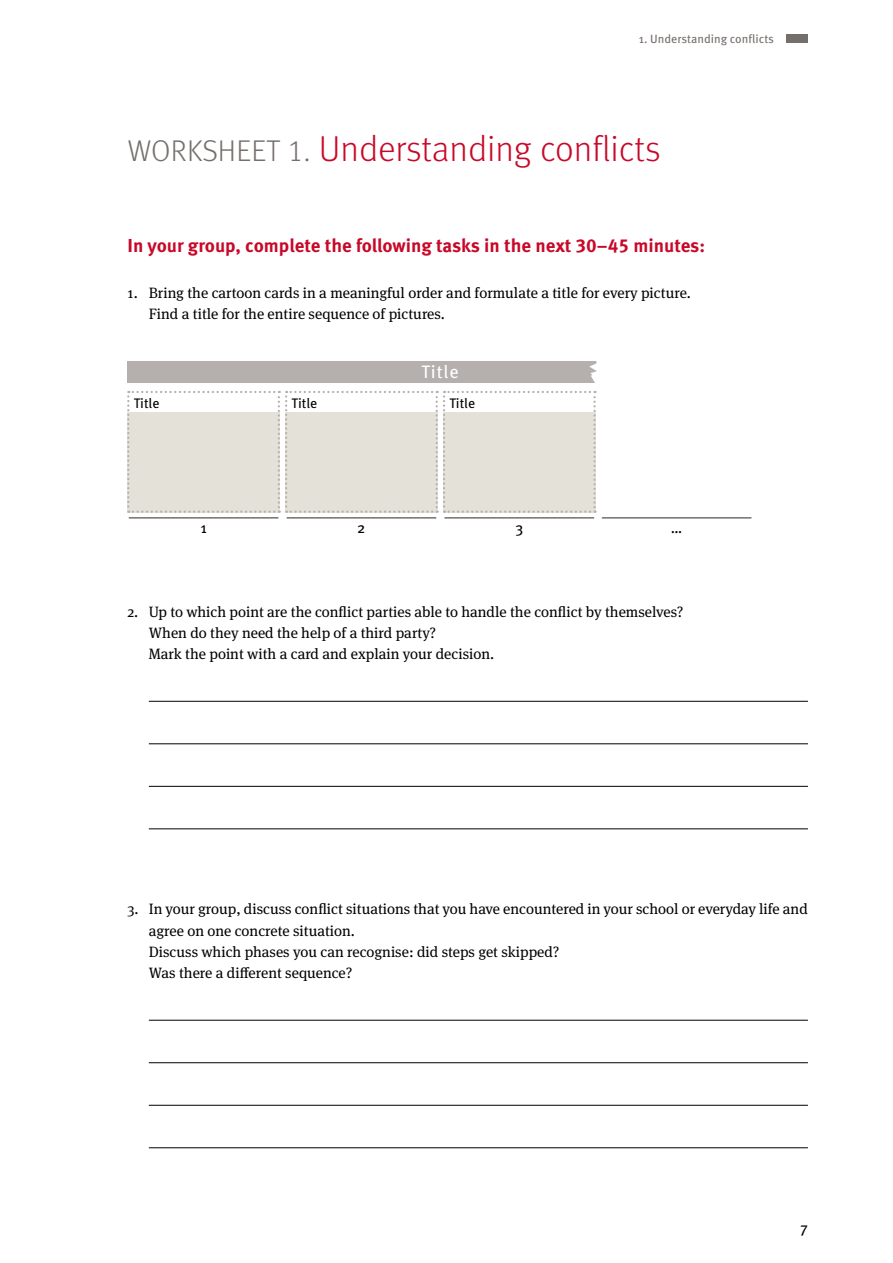
<style>
.page{position:relative;width:893px;height:1263px;background:#fff}
.page>*{position:absolute;margin:0;border:0;box-sizing:border-box;transform-origin:0 0}
.t1{font:300 36px "Meta Pro";color:#c80828}
.t2{font:700 18.75px "Meta Pro";color:#c80828}
.t3{font:18px "Meta Pro";letter-spacing:.05em;color:#fff}
.t4{font:15px/21.3px "Meta Serif Pro";color:#000}
.t5{font:15px "Meta Pro";color:#000}
.t6{font:13.8px "Meta Pro";color:#000}
.t7{font:12px "Meta Pro";color:#756f6c}
.s1{font-size:30px;color:#756f6c}
</style>
<div class="page">
<div style="left:787px;top:34px;width:21px;height:9px;background:#756f6c"></div>
<hr style="left:149px;top:701px;width:659px;height:1px;background:#000">
<hr style="left:149px;top:743px;width:659px;height:1px;background:#000">
<hr style="left:149px;top:786px;width:659px;height:1px;background:#000">
<hr style="left:149px;top:828px;width:659px;height:1px;background:#000">
<hr style="left:149px;top:1020px;width:659px;height:1px;background:#000">
<hr style="left:149px;top:1062px;width:659px;height:1px;background:#000">
<hr style="left:149px;top:1105px;width:659px;height:1px;background:#000">
<hr style="left:149px;top:1147px;width:659px;height:1px;background:#000">
<hr style="left:129px;top:517px;width:149px;height:2px;background:#756f6c">
<hr style="left:287px;top:517px;width:149px;height:2px;background:#756f6c">
<hr style="left:444px;top:517px;width:150px;height:2px;background:#756f6c">
<hr style="left:602px;top:517px;width:149px;height:2px;background:#756f6c">
<svg style="left:127px;top:361px;width:470px;height:152px"></svg>
<p class="t7" style="left:639px;top:29px;width:137px">1. U nderstanding conflicts</p>
<h1 class="t1" style="left:128px;top:122px;width:534px"><span class="s1">Worksheet 1.</span> Understanding conflicts</h1>
<p class="t2" style="left:128px;top:231px;width:579px">In your group, complete the following tasks in the next 30–45 minutes:</p>
<p class="t4" style="left:149px;top:281px;width:544px;text-indent:-21px">1. Bring the cartoon cards in a meaningful order and formulate a title for every picture.<br>Find a title for the entire sequence of pictures.</p>
<p class="t6" style="left:134px;top:392px;width:27px">Title</p>
<p class="t3" style="left:421px;top:358px;width:39px">Title</p>
<p class="t6" style="left:292px;top:392px;width:27px">Title</p>
<p class="t6" style="left:449px;top:392px;width:27px">Title</p>
<p class="t5" style="left:200px;top:516px;width:8px">1</p>
<p class="t5" style="left:357px;top:516px;width:10px">2</p>
<p class="t5" style="left:515px;top:516px;width:9px">3</p>
<p class="t5" style="left:671px;top:516px;width:13px">…</p>
<p class="t4" style="left:149px;top:600px;width:536px;text-indent:-21px">2. Up to which point are the conflict parties able to handle the conflict by themselves?<br>When do they need the help of a third party?<br>Mark the point with a card and explain your decision.</p>
<p class="t4" style="left:149px;top:898px;width:660px;text-indent:-21px">3. In your group, discuss conflict situations that you have encountered in your school or everyday life and agree on one concrete situation.<br>Discuss which phases you can recognise: did steps get skipped?<br>Was there a different sequence?</p>
<p class="t5" style="left:801px;top:1216px;width:9px">7</p>
</div>
